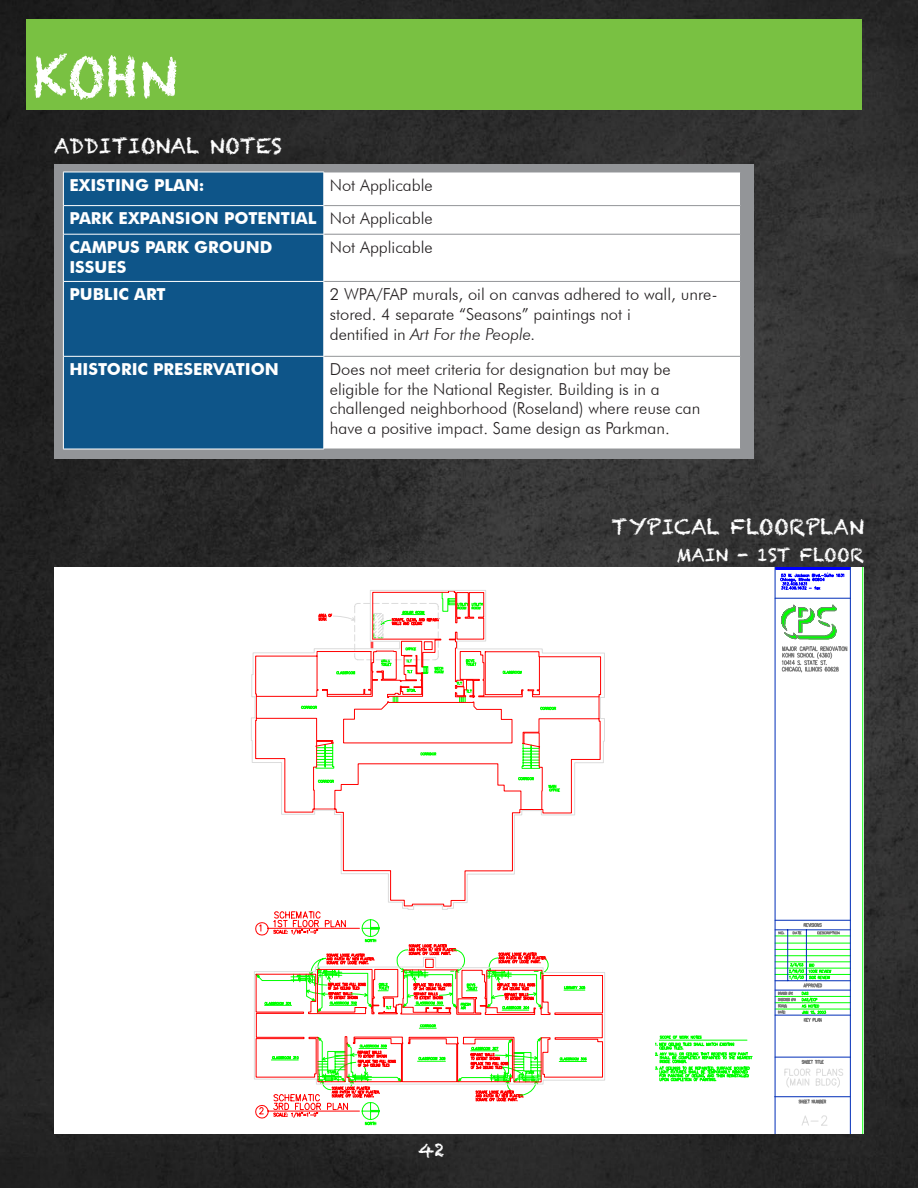
<style>
.page{position:relative;width:918px;height:1188px;background:#fff}
.page>*{position:absolute;margin:0;border:0;box-sizing:border-box;transform-origin:0 0}
.t1{font:54px "Chalkduster";color:#fff}
.t2{font:21px "Chalkduster";color:#fff}
.t3{font:18px "Chalkduster";color:#fff}
.t4{font:300 16.5px/19.8px "Futura BT";color:#231f20}
.t5{font:700 16.5px "Futura BT";color:#fff}
.s1{font-style:italic}
</style>
<div class="page">
<img style="left:0;top:0;width:918px;height:1188px">
<div style="left:54px;top:164px;width:699px;height:295px;background:#939598"></div>
<div style="left:64px;top:173px;width:260px;height:276px;background:#0e5589"></div>
<div style="left:325px;top:173px;width:415px;height:276px;background:#fff"></div>
<div style="left:324px;top:206px;width:417px;height:28px;background:#fff"></div>
<hr style="left:324px;top:205px;width:417px;height:1px;background:#939598">
<svg style="left:740px;top:206px;width:1px;height:28px"></svg>
<hr style="left:324px;top:234px;width:417px;height:1px;background:#939598">
<hr style="left:324px;top:281px;width:417px;height:1px;background:#939598">
<hr style="left:324px;top:356px;width:417px;height:1px;background:#939598">
<hr style="left:63px;top:172px;width:261px;height:1px;background:#fff">
<hr style="left:63px;top:172px;width:1px;height:33px;background:#fff">
<hr style="left:63px;top:205px;width:261px;height:1px;background:#fff">
<svg style="left:63px;top:206px;width:1px;height:28px"></svg>
<hr style="left:63px;top:234px;width:261px;height:1px;background:#fff">
<hr style="left:63px;top:234px;width:1px;height:47px;background:#fff">
<hr style="left:63px;top:281px;width:261px;height:1px;background:#fff">
<hr style="left:63px;top:282px;width:1px;height:74px;background:#fff">
<hr style="left:63px;top:356px;width:261px;height:1px;background:#fff">
<hr style="left:63px;top:357px;width:1px;height:92px;background:#fff">
<hr style="left:63px;top:449px;width:261px;height:1px;background:#fff">
<hr style="left:324px;top:172px;width:1px;height:34px;background:#fff">
<hr style="left:324px;top:234px;width:1px;height:47px;background:#fff">
<hr style="left:324px;top:281px;width:1px;height:75px;background:#fff">
<hr style="left:324px;top:356px;width:1px;height:93px;background:#fff">
<svg style="left:196px;top:178px;width:11px;height:17px"></svg>
<div style="left:26px;top:19px;width:836px;height:91px;background:#79c142"></div>
<svg style="left:54px;top:567px;width:797px;height:567px"></svg>
<hr style="left:775px;top:567px;width:1px;height:567px;background:#002eb8">
<svg style="left:255px;top:567px;width:595px;height:552px"></svg>
<svg style="left:251px;top:590px;width:354px;height:495px"></svg>
<p class="t1" style="left:33px;top:45px;width:146px">KOHN</p>
<p class="t2" style="left:54px;top:133px;width:230px">ADDITIONAL NOTES</p>
<p class="t5" style="left:69px;top:175px;width:137px">EXISTING PLAN:</p>
<p class="t4" style="left:330px;top:175px;width:105px">Not Applicable</p>
<p class="t5" style="left:69px;top:208px;width:249px">PARK EXPANSION POTENTIAL</p>
<p class="t4" style="left:330px;top:208px;width:105px">Not Applicable</p>
<p class="t5" style="left:69px;top:237px;width:205px">CAMPUS PARK GROUND</p>
<p class="t5" style="left:69px;top:257px;width:58px">ISSUES</p>
<p class="t4" style="left:330px;top:237px;width:105px">Not Applicable</p>
<p class="t5" style="left:69px;top:284px;width:98px">PUBLIC ART</p>
<p class="t4" style="left:330px;top:284px;width:389px">2 WPA/FAP murals, oil on canvas adhered to wall, unre&shy;stored. 4 separate “Seasons” paintings not i<br>dentified in <span class="s1">Art For the People.</span></p>
<p class="t5" style="left:69px;top:359px;width:211px">HISTORIC PRESERVATION</p>
<p class="t4" style="left:330px;top:359px;width:372px">Does not meet criteria for designation but may be eligible for the National Register. Building is in a challenged neighborhood (Roseland) where reuse can have a positive impact. Same design as Parkman.</p>
<p class="t2" style="left:611px;top:515px;width:254px">TYPICAL FLOORPLAN</p>
<p class="t3" style="left:676px;top:545px;width:189px">MAIN - 1ST FLOOR</p>
<p class="t3" style="left:418px;top:1140px;width:28px">42</p>
</div>
